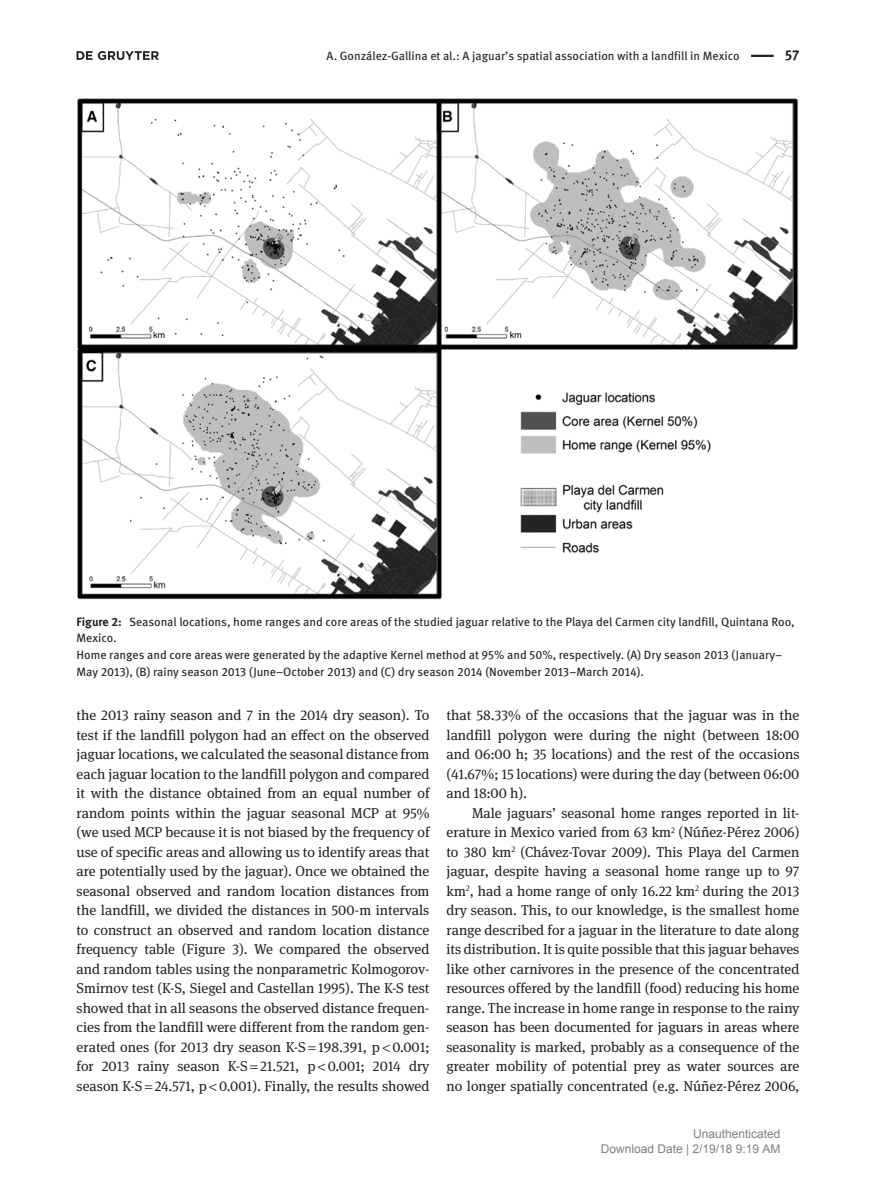
<style>
.page{position:relative;width:893px;height:1191px;background:#fff}
.page>*{position:absolute;margin:0;border:0;box-sizing:border-box;transform-origin:0 0}
.t1{font:14.25px/19.5px "DG Meta Serif Science";color:#231f20;text-align:justify}
.t2{font:700 14.25px "DG Meta Science";color:#231f20}
.t3{font:12px/16.5px "DG Meta Science";color:#231f20}
.t4{font:12px/15px "Arial";color:#808080;text-align:right}
.s1{font-weight:700}
</style>
<div class="page">
<hr style="left:751px;top:55px;width:23px;height:2px;background:#231f20">
<img style="left:77px;top:98px;width:721px;height:502px">
<svg style="left:77px;top:51px;width:82px;height:9px"></svg>
<p class="t3" style="left:327px;top:47px;width:414px">A. González-Gallina et al.: A jaguar’s spatial association with a landfill in Mexico</p>
<p class="t2" style="left:785px;top:44px;width:16px">57</p>
<p class="t3" style="left:77px;top:613px;width:720px"><span class="s1">Figure 2:</span> Seasonal locations, home ranges and core areas of the studied jaguar relative to the Playa del Carmen city landfill, Quintana Roo, Mexico.<br>Home ranges and core areas were generated by the adaptive Kernel method at 95% and 50%, respectively. (A) Dry season 2013 (January– May 2013), (B) rainy season 2013 (June–October 2013) and (C) dry season 2014 (November 2013–March 2014).</p>
<p class="t1" style="left:77px;top:705px;width:354px">the 2013 rainy season and 7 in the 2014 dry season). To test if the landfill polygon had an effect on the observed jaguar locations, we calculated the seasonal distance from each jaguar location to the landfill polygon and compared it with the distance obtained from an equal number of random points within the jaguar seasonal MCP at 95% (we used MCP because it is not biased by the frequency of use of specific areas and allowing us to identify areas that are potentially used by the jaguar). Once we obtained the seasonal observed and random location distances from the landfill, we divided the distances in 500-m intervals to construct an observed and random location distance frequency table (Figure 3). We compared the observed and random tables using the nonparametric Kolmogorov-Smirnov test (K-S, Siegel and Castellan 1995). The K-S test showed that in all seasons the observed distance frequen&shy;cies from the landfill were different from the random gen&shy;erated ones (for 2013 dry season K-S 198.391, p 0.001; for 2013 rainy season K-S 21.521, p 0.001; 2014 dry season K-S 24.571, p 0.001). Finally, the results showed</p>
<p class="t1" style="left:446px;top:705px;width:354px">that 58.33% of the occasions that the jaguar was in the landfill polygon were during the night (between 18:00 and 06:00 h; 35 locations) and the rest of the occasions (41.67%; 15 locations) were during the day (between 06:00 and 18:00 h).</p>
<p class="t1" style="left:446px;top:803px;width:354px;text-indent:26px">Male jaguars’ seasonal home ranges reported in lit&shy;erature in Mexico varied from 63 km<sup>2</sup> (Núñez-Pérez 2006) to 380 km<sup>2</sup> (Chávez-Tovar 2009). This Playa del Carmen jaguar, despite having a seasonal home range up to 97 km<sup>2</sup>, had a home range of only 16.22 km<sup>2</sup> during the 2013 dry season. This, to our knowledge, is the smallest home range described for a jaguar in the literature to date along its distribution. It is quite possible that this jaguar behaves like other carnivores in the presence of the concentrated resources offered by the landfill (food) reducing his home range. The increase in home range in response to the rainy season has been documented for jaguars in areas where seasonality is marked, probably as a consequence of the greater mobility of potential prey as water sources are no longer spatially concentrated (e.g. Núñez-Pérez 2006,</p>
<p class="t4" style="left:601px;top:1127px;width:181px">Unauthenticated<br>Download Date | 2/19/18 9:19 AM</p>
</div>
